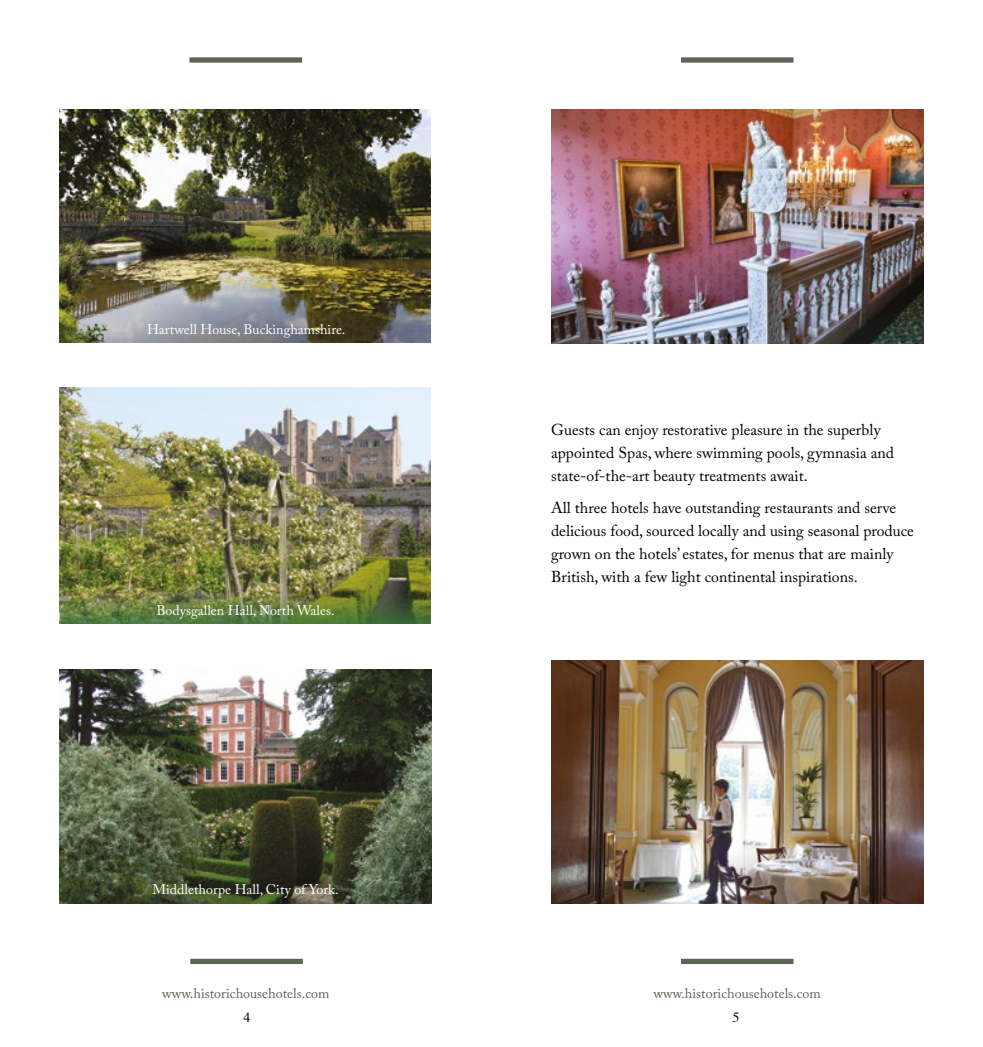
<style>
.page{position:relative;width:983px;height:1047px;background:#fff}
.page>*{position:absolute;margin:0;border:0;box-sizing:border-box;transform-origin:0 0}
.t1{font:15.75px/22.8px "Adobe Caslon Pro";color:#000}
.t2{font:14px "Adobe Caslon Pro";color:#fff}
.t3{font:14px "Adobe Caslon Pro";color:#5c6455}
.t4{font:14px "Times";color:#000}
</style>
<div class="page">
<div style="left:680px;top:958px;width:113px;height:6px;background:#5c6455"></div>
<div style="left:190px;top:958px;width:113px;height:6px;background:#5c6455"></div>
<div style="left:680px;top:57px;width:113px;height:6px;background:#5c6455"></div>
<div style="left:189px;top:57px;width:113px;height:6px;background:#5c6455"></div>
<img style="left:551px;top:110px;width:372px;height:233px">
<img style="left:551px;top:660px;width:372px;height:243px">
<img style="left:60px;top:110px;width:370px;height:232px">
<img style="left:60px;top:388px;width:370px;height:106px">
<img style="left:60px;top:669px;width:371px;height:234px">
<img style="left:60px;top:494px;width:370px;height:129px">
<p class="t2" style="left:147px;top:321px;width:200px">Hartwell House, Buckinghamshire.</p>
<p class="t2" style="left:156px;top:602px;width:180px">Bodysgallen Hall, North Wales.</p>
<p class="t2" style="left:152px;top:881px;width:188px">Middlethorpe Hall, City of York.</p>
<p class="t1" style="left:551px;top:418px;width:344px">Guests can enjoy restorative pleasure in the superbly appointed Spas, where swimming pools, gymnasia and state-of-the-art beauty treatments await.</p>
<p class="t1" style="left:551px;top:496px;width:364px">All three hotels have outstanding restaurants and serve delicious food, sourced locally and using seasonal produce grown on the hotels’ estates, for menus that are mainly British, with a few light continental inspirations.</p>
<p class="t3" style="left:162px;top:984px;width:169px">www.historichousehotels.com</p>
<p class="t3" style="left:653px;top:984px;width:169px">www.historichousehotels.com</p>
<p class="t4" style="left:243px;top:1004px;width:8px">4</p>
<p class="t4" style="left:732px;top:1004px;width:8px">5</p>
</div>
